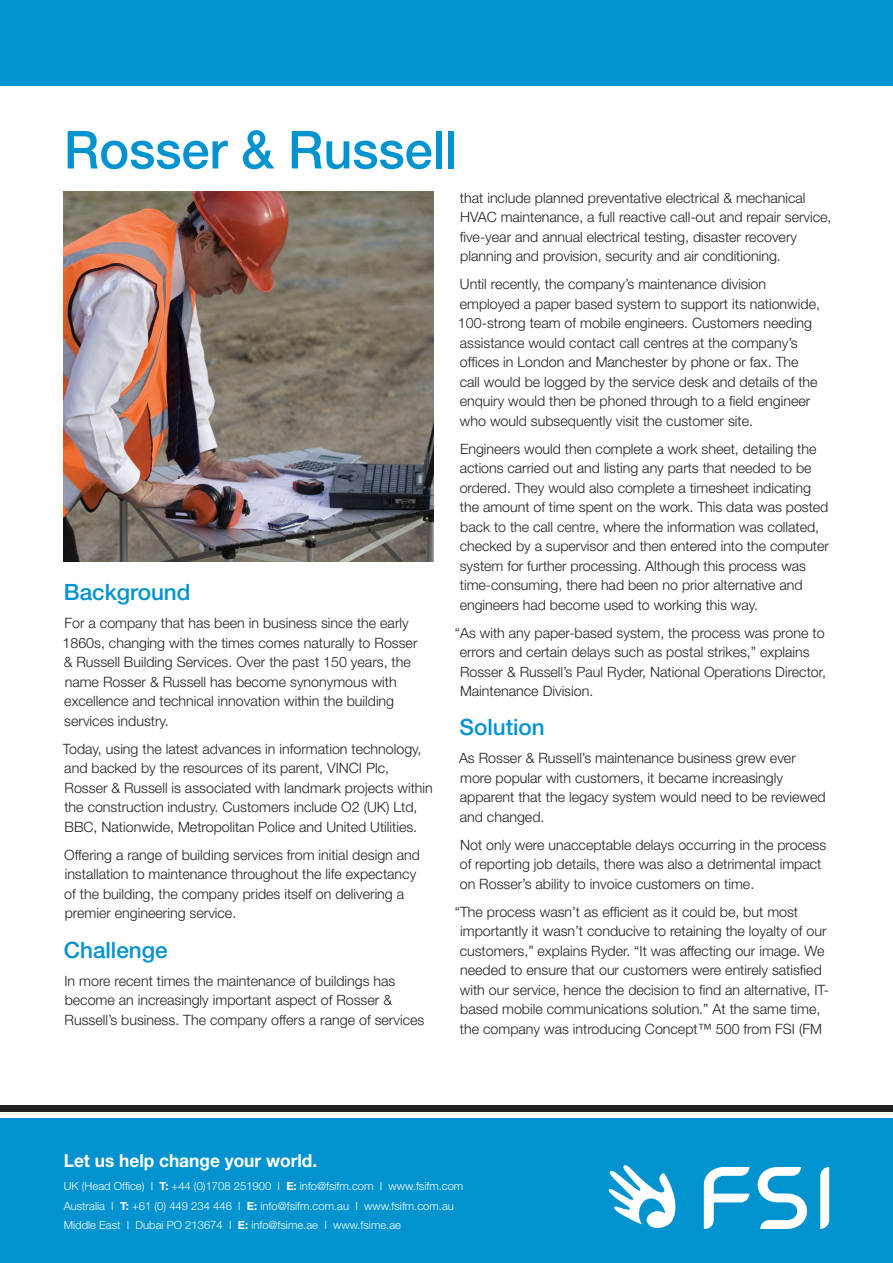
<style>
.page{position:relative;width:893px;height:1263px;background:#fff}
.page>*{position:absolute;margin:0;border:0;box-sizing:border-box;transform-origin:0 0}
.t1{font:500 52.5px "Helvetica Neue";color:#0093d0;scale:.96 1}
.t2{font:500 22.5px "Helvetica Neue";color:#0093d0}
.t3{font:700 18px "Helvetica Neue";color:#fff;scale:.96 1}
.t4{font:300 14.25px/19.5px "Helvetica Neue";color:#231f20}
.t5{font:300 11.25px/19.2px "Helvetica Neue";color:#fff}
.s1{font-weight:700}
</style>
<div class="page">
<div style="left:0;top:0;width:893px;height:85px;background:#0093d0"></div>
<div style="left:0;top:1118px;width:893px;height:145px;background:#0093d0"></div>
<div style="left:0;top:1106px;width:893px;height:6px;background:#231f20"></div>
<svg style="left:704px;top:1167px;width:104px;height:62px"></svg>
<svg style="left:820px;top:1167px;width:9px;height:62px"></svg>
<svg style="left:609px;top:1165px;width:67px;height:63px"></svg>
<img style="left:64px;top:191px;width:370px;height:371px">
<h1 class="t1" style="left:64px;top:118px;width:411px">Rosser &amp; Russell</h1>
<h2 class="t2" style="left:64px;top:579px;width:128px">Background</h2>
<p class="t4" style="left:62px;top:613px;width:357px">For a company that has been in business since the early 1860s, changing with the times comes naturally to Rosser &amp; Russell Building Services. Over the past 150 years, the name Rosser &amp; Russell has become synonymous with excellence and technical innovation within the building services industry.</p>
<p class="t4" style="left:63px;top:739px;width:372px">Today, using the latest advances in information technology, and backed by the resources of its parent, VINCI Plc, Rosser &amp; Russell is associated with landmark projects within the construction industry. Customers include O2 (UK) Ltd, BBC, Nationwide, Metropolitan Police and United Utilities.</p>
<p class="t4" style="left:64px;top:845px;width:357px">Offering a range of building services from initial design and installation to maintenance throughout the life expectancy of the building, the company prides itself on delivering a premier engineering service.</p>
<h2 class="t2" style="left:64px;top:936px;width:105px">Challenge</h2>
<p class="t4" style="left:64px;top:971px;width:361px">In more recent times the maintenance of buildings has become an increasingly important aspect of Rosser &amp;<br>Russell’s business. The company offers a range of services</p>
<p class="t4" style="left:460px;top:187px;width:373px">that include planned preventative electrical &amp; mechanical HVAC maintenance, a full reactive call-out and repair service, five-year and annual electrical testing, disaster recovery planning and provision, security and air conditioning.</p>
<p class="t4" style="left:458px;top:274px;width:364px">Until recently, the company’s maintenance division employed a paper based system to support its nationwide, 100-strong team of mobile engineers. Customers needing assistance would contact call centres at the company’s offices in London and Manchester by phone or fax. The call would be logged by the service desk and details of the enquiry would then be phoned through to a field engineer who would subsequently visit the customer site.</p>
<p class="t4" style="left:460px;top:438px;width:371px">Engineers would then complete a work sheet, detailing the actions carried out and listing any parts that needed to be ordered. They would also complete a timesheet indicating the amount of time spent on the work. This data was posted back to the call centre, where the information was collated, checked by a supervisor and then entered into the computer system for further processing. Although this process was time-consuming, there had been no prior alternative and engineers had become used to working this way.</p>
<p class="t4" style="left:460px;top:622px;width:368px;text-indent:-5px">“As with any paper-based system, the process was prone to errors and certain delays such as postal strikes,” explains Rosser &amp; Russell’s Paul Ryder, National Operations Director, Maintenance Division.</p>
<h2 class="t2" style="left:459px;top:714px;width:87px">Solution</h2>
<p class="t4" style="left:459px;top:748px;width:368px">As Rosser &amp; Russell’s maintenance business grew ever more popular with customers, it became increasingly apparent that the legacy system would need to be reviewed and changed.</p>
<p class="t4" style="left:460px;top:835px;width:368px">Not only were unacceptable delays occurring in the process of reporting job details, there was also a detrimental impact on Rosser’s ability to invoice customers on time.</p>
<p class="t4" style="left:460px;top:902px;width:371px;text-indent:-5px">“The process wasn’t as efficient as it could be, but most importantly it wasn’t conducive to retaining the loyalty of our customers,” explains Ryder. “It was affecting our image. We needed to ensure that our customers were entirely satisfied with our service, hence the decision to find an alternative, IT&shy;based mobile communications solution.” At the same time, the company was introducing Concept™ 500 from FSI (FM</p>
<p class="t3" style="left:64px;top:1149px;width:266px">Let us help change your world.</p>
<p class="t5" style="left:64px;top:1176px;width:401px">UK (Head Office) I <span class="s1">T:</span> +44 (0)1708 251900 I <span class="s1">E:</span> info@fsifm.com I www.fsifm.com<br>Australia I <span class="s1">T:</span> +61 (0) 449 234 446 I <span class="s1">E:</span> info@fsifm.com.au I www.fsifm.com.au<br>Middle East I Dubai PO 213674 I <span class="s1">E:</span> info@fsime.ae I www.fsime.ae</p>
</div>
